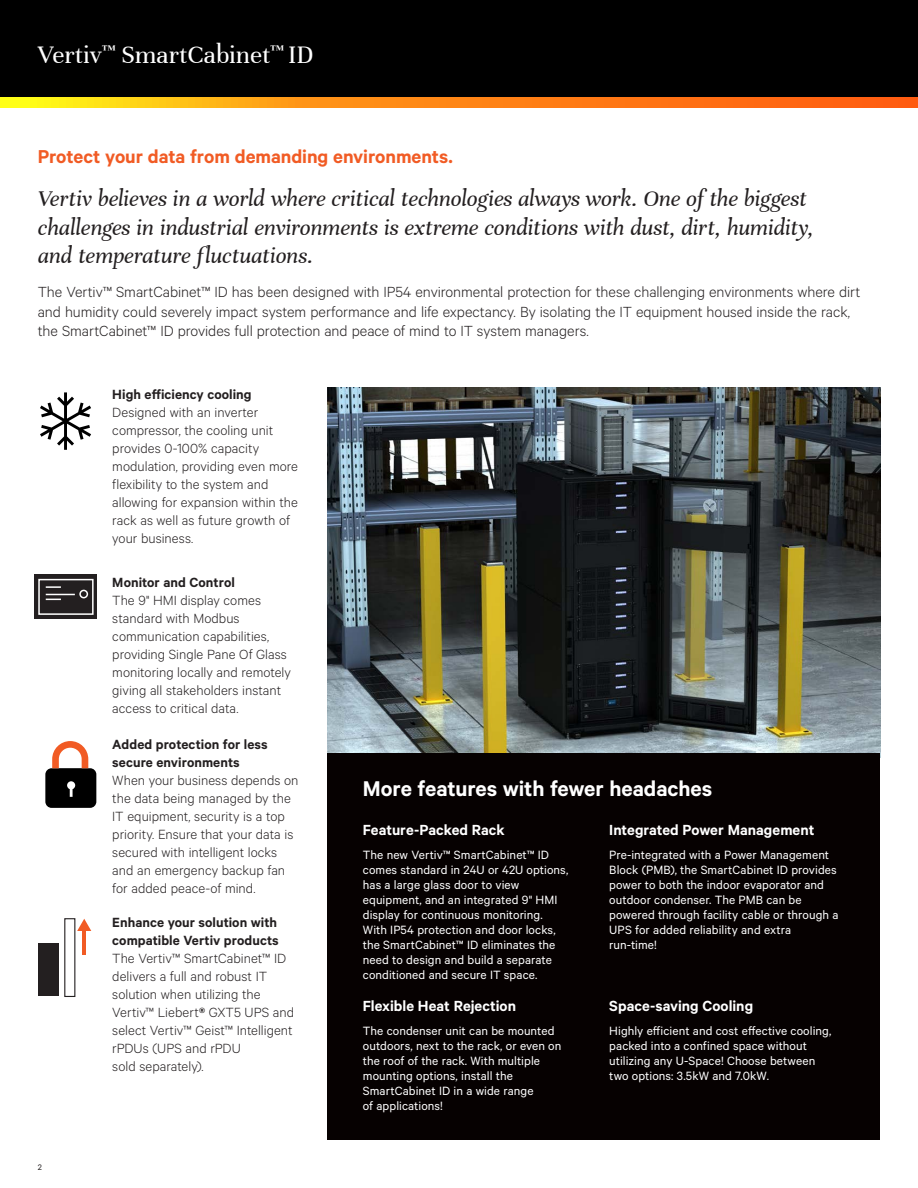
<style>
.page{position:relative;width:918px;height:1188px;background:#fff}
.page>*{position:absolute;margin:0;border:0;box-sizing:border-box;transform-origin:0 0}
.t1{font:27px "Unna";color:#fff}
.t2{font:italic 24px/28.8px "Unna";letter-spacing:-.01em;color:#231f20}
.t3{font:600 24px "Calibre";letter-spacing:-.005em;color:#fff}
.t4{font:600 21px "Calibre";letter-spacing:-.005em;color:#f15b24}
.t5{font:300 16.5px/19.8px "Calibre";color:#231f20}
.t6{font:600 16.5px "Calibre";color:#fff}
.t7{font:300 15px/18px "Calibre";color:#231f20}
.t8{font:600 15px/18px "Calibre";letter-spacing:.005em;color:#231f20}
.t9{font:13.5px/15px "Calibre";letter-spacing:.005em;color:#fff}
.t10{font:9px "Calibre";color:#231f20}
.s1{font-weight:600}
</style>
<div class="page">
<div style="left:0;top:0;width:918px;height:108px;background:#000"></div>
<svg style="left:0;top:98px;width:918px;height:10px;background:#ff9314"></svg>
<img style="left:328px;top:388px;width:552px;height:366px">
<div style="left:328px;top:754px;width:552px;height:386px;background:#060101"></div>
<svg style="left:45px;top:741px;width:51px;height:67px"></svg>
<div style="left:35px;top:575px;width:62px;height:44px;background:#231f20"></div>
<div style="left:38px;top:579px;width:56px;height:36px;border:2px solid #fff"></div>
<svg style="left:45px;top:586px;width:44px;height:15px"></svg>
<svg style="left:40px;top:392px;width:51px;height:58px"></svg>
<div style="left:38px;top:943px;width:21px;height:52px;background:#231f20"></div>
<div style="left:64px;top:918px;width:11px;height:79px;border:1px solid #231f20"></div>
<svg style="left:77px;top:919px;width:14px;height:12px"></svg>
<hr style="left:82px;top:929px;width:4px;height:25px;background:#f15b24">
<h1 class="t1" style="left:38px;top:39px;width:277px">Vertiv<sup>™</sup> SmartCabinet<sup>™</sup> ID</h1>
<h3 class="t4" style="left:38px;top:144px;width:417px">Protect your data from demanding environments.</h3>
<h2 class="t2" style="left:38px;top:184px;width:777px">Vertiv believes in a world where critical technologies always work. One of the biggest challenges in industrial environments is extreme conditions with dust, dirt, humidity, and temperature fluctuations.</h2>
<p class="t5" style="left:38px;top:281px;width:824px">The Vertiv™ SmartCabinet™ ID has been designed with IP54 environmental protection for these challenging environments where dirt and humidity could severely impact system performance and life expectancy. By isolating the IT equipment housed inside the rack, the SmartCabinet™ ID provides full protection and peace of mind to IT system managers.</p>
<p class="t10" style="left:38px;top:1162px;width:6px">2</p>
<p class="t8" style="left:112px;top:385px;width:141px">High efficiency cooling</p>
<p class="t7" style="left:112px;top:402px;width:187px">Designed with an inverter compressor, the cooling unit provides 0-100% capacity modulation, providing even more flexibility to the system and allowing for expansion within the rack as well as future growth of your business.</p>
<p class="t8" style="left:112px;top:573px;width:124px">Monitor and Control</p>
<p class="t7" style="left:112px;top:590px;width:180px">The 9" HMI display comes standard with Modbus communication capabilities, providing Single Pane Of Glass monitoring locally and remotely giving all stakeholders instant access to critical data.</p>
<p class="t8" style="left:112px;top:735px;width:157px">Added protection for less secure environments</p>
<p class="t7" style="left:112px;top:770px;width:188px">When your business depends on the data being managed by the<br>IT equipment, security is a top priority. Ensure that your data is secured with intelligent locks and an emergency backup fan for added peace-of mind.</p>
<p class="t8" style="left:112px;top:913px;width:168px">Enhance your solution with compatible Vertiv products</p>
<p class="t7" style="left:112px;top:949px;width:183px">The Vertiv™ SmartCabinet™ ID delivers a full and robust IT solution when utilizing the<br>Vertiv™ Liebert<span class="s1">®</span> GXT5 UPS and select Vertiv™ Geist™ Intelligent rPDUs (UPS and rPDU<br>sold separately).</p>
<h2 class="t3" style="left:363px;top:774px;width:351px">More features with fewer headaches</h2>
<p class="t6" style="left:363px;top:820px;width:143px">Feature-Packed Rack</p>
<p class="t9" style="left:363px;top:847px;width:207px">The new Vertiv™ SmartCabinet™ ID comes standard in 24U or 42U options, has a large glass door to view equipment, and an integrated 9" HMI display for continuous monitoring.<br>With IP54 protection and door locks, the SmartCabinet™ ID eliminates the need to design and build a separate conditioned and secure IT space.</p>
<p class="t6" style="left:363px;top:996px;width:155px">Flexible Heat Rejection</p>
<p class="t9" style="left:363px;top:1023px;width:200px">The condenser unit can be mounted outdoors, next to the rack, or even on the roof of the rack. With multiple mounting options, install the<br>SmartCabinet ID in a wide range<br>of applications!</p>
<p class="t6" style="left:609px;top:820px;width:207px">Integrated Power Management</p>
<p class="t9" style="left:609px;top:847px;width:231px">Pre-integrated with a Power Management Block (PMB), the SmartCabinet ID provides power to both the indoor evaporator and outdoor condenser. The PMB can be powered through facility cable or through a UPS for added reliability and extra run-time!</p>
<p class="t6" style="left:609px;top:996px;width:145px">Space-saving Cooling</p>
<p class="t9" style="left:609px;top:1023px;width:224px">Highly efficient and cost effective cooling, packed into a confined space without utilizing any U-Space! Choose between two options: 3.5kW and 7.0kW.</p>
</div>
